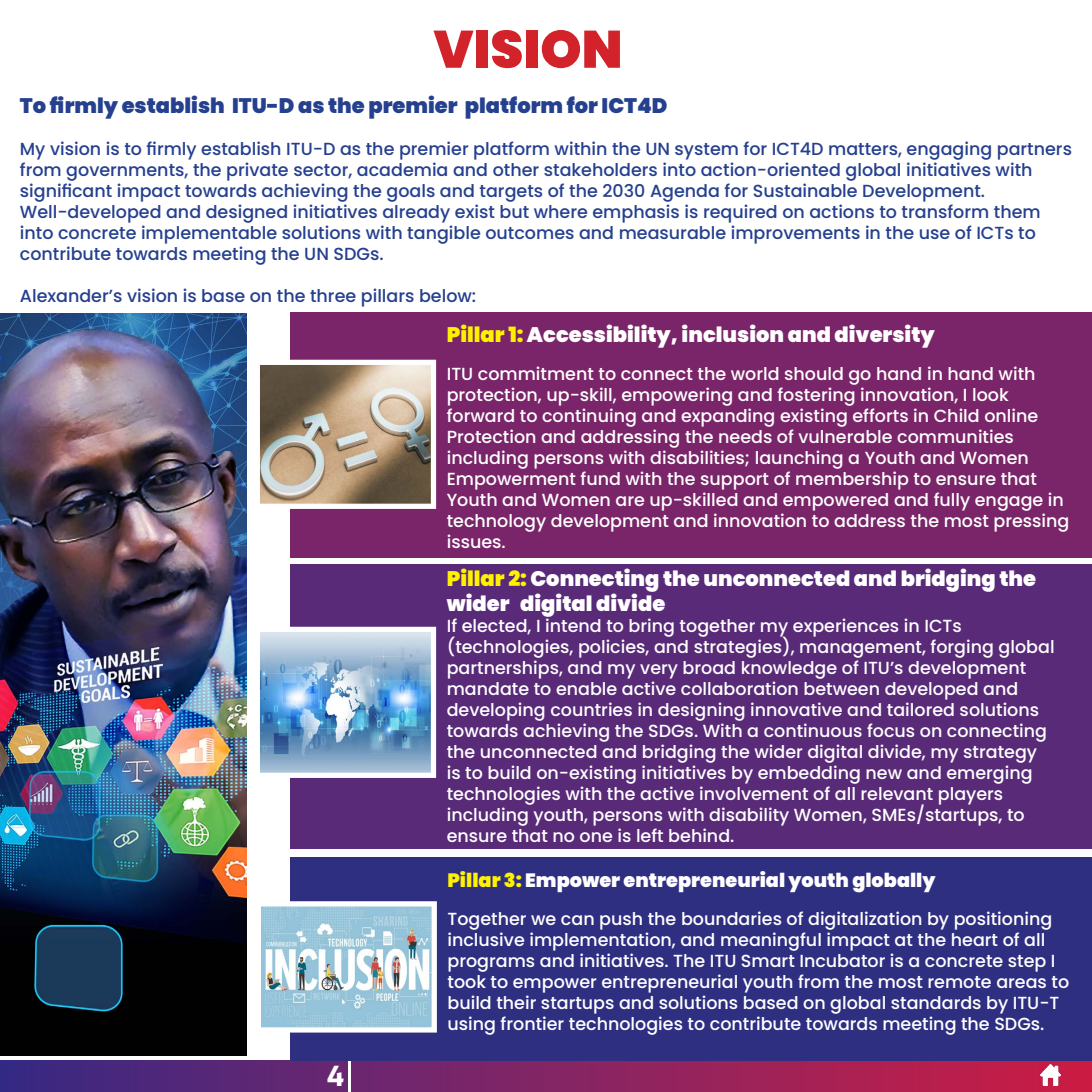
<style>
.page{position:relative;width:1092px;height:1092px;background:#fff}
.page>*{position:absolute;margin:0;border:0;box-sizing:border-box;transform-origin:0 0}
.t1{font:900 52.5px "Poppins";color:#d2232a}
.t2{font:700 29.75px "Prometo";color:#fff}
.t3{font:900 21px/25.2px "Poppins";color:#fff}
.t4{font:900 21px "Poppins";color:#25408f}
.t5{font:900 19.25px "Poppins";color:#fff}
.t6{font:500 17.5px/21px "Poppins";color:#fff}
.t7{font:500 17.5px/21px "Poppins";color:#25408f}
.s1{color:#fff200}
</style>
<div class="page">
<div style="left:0;top:1060px;width:1091px;height:31px;background:linear-gradient(to right,#392b84,#cc1e44)"></div>
<hr style="left:348px;top:1060px;width:2px;height:31px;background:#fff">
<img style="left:1040px;top:1064px;width:19px;height:21px">
<div style="left:290px;top:313px;width:801px;height:245px;background:#7a2569"></div>
<div style="left:290px;top:564px;width:801px;height:284px;background:#582a77"></div>
<div style="left:290px;top:857px;width:801px;height:203px;background:#2f2f82"></div>
<img style="left:261px;top:366px;width:169px;height:137px">
<div style="left:255px;top:360px;width:181px;height:149px;border:5px solid #fff"></div>
<img style="left:261px;top:632px;width:169px;height:139px">
<div style="left:255px;top:626px;width:181px;height:151px;border:5px solid #fff"></div>
<img style="left:261px;top:907px;width:170px;height:119px">
<div style="left:255px;top:901px;width:182px;height:131px;border:5px solid #fff"></div>
<img style="left:0;top:313px;width:247px;height:741px">
<h1 class="t1" style="left:433px;top:19px;width:190px">VISION</h1>
<p class="t4" style="left:20px;top:93px;width:649px">To firmly establish ITU-D as the premier platform for ICT4D</p>
<p class="t7" style="left:20px;top:138px;width:1053px">My vision is to firmly establish ITU-D as the premier platform within the UN system for ICT4D matters, engaging partners from governments, the private sector, academia and other stakeholders into action-oriented global initiatives with significant impact towards achieving the goals and targets of the 2030 Agenda for Sustainable Development.<br>Well-developed and designed initiatives already exist but where emphasis is required on actions to transform them into concrete implementable solutions with tangible outcomes and measurable improvements in the use of ICTs to contribute towards meeting the UN SDGs.</p>
<p class="t7" style="left:20px;top:285px;width:458px">Alexander’s vision is base on the three pillars below:</p>
<p class="t3" style="left:446px;top:322px;width:489px"><span class="s1">Pillar 1:</span> Accessibility, inclusion and diversity</p>
<p class="t6" style="left:446px;top:363px;width:624px">ITU commitment to connect the world should go hand in hand with protection, up-skill, empowering and fostering innovation, I look forward to continuing and expanding existing efforts in Child online Protection and addressing the needs of vulnerable communities including persons with disabilities; launching a Youth and Women Empowerment fund with the support of membership to ensure that Youth and Women are up-skilled and empowered and fully engage in technology development and innovation to address the most pressing issues.</p>
<p class="t3" style="left:446px;top:565px;width:591px"><span class="s1">Pillar 2:</span> Connecting the unconnected and bridging the wider digital divide</p>
<p class="t6" style="left:446px;top:615px;width:609px">If elected, I intend to bring together my experiences in ICTs (technologies, policies, and strategies), management, forging global partnerships, and my very broad knowledge of ITU’s development mandate to enable active collaboration between developed and developing countries in designing innovative and tailored solutions towards achieving the SDGs. With a continuous focus on connecting the unconnected and bridging the wider digital divide, my strategy is to build on-existing initiatives by embedding new and emerging technologies with the active involvement of all relevant players including youth, persons with disability Women, SMEs/startups, to ensure that no one is left behind.</p>
<h2 class="t2" style="left:327px;top:1056px;width:19px">4</h2>
<p class="t5" style="left:447px;top:869px;width:489px"><span class="s1">Pillar 3:</span> Empower entrepreneurial youth globally</p>
<p class="t6" style="left:447px;top:908px;width:623px">Together we can push the boundaries of digitalization by positioning inclusive implementation, and meaningful impact at the heart of all programs and initiatives. The ITU Smart Incubator is a concrete step I took to empower entrepreneurial youth from the most remote areas to build their startups and solutions based on global standards by ITU-T using frontier technologies to contribute towards meeting the SDGs.</p>
</div>
